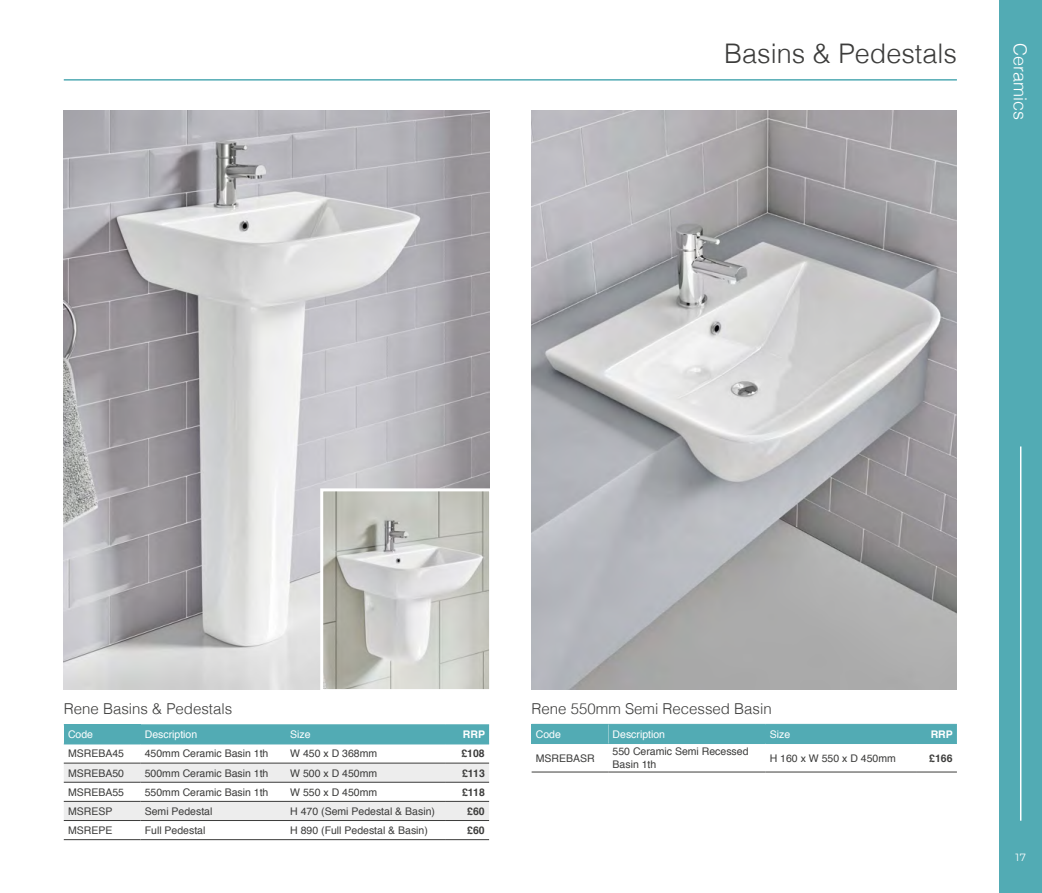
<style>
.page{position:relative;width:1042px;height:893px;background:#fff}
.page>*{position:absolute;margin:0;border:0;box-sizing:border-box;transform-origin:0 0}
.t1{font:300 27px "Helvetica";color:#3c3c3b}
.t2{font:300 18px "Helvetica";color:#fff}
.t3{font:300 15px "Helvetica";color:#3c3c3b}
.t4{font:10.5px/12.6px "Helvetica";color:#3c3c3b}
.t5{font:10.5px "Helvetica";color:#fff}
.t6{font:700 10.5px "Helvetica";color:#3c3c3b}
.t7{font:700 10.5px "Helvetica";color:#fff}
.t8{font:10.5px "Montserrat";color:#fff}
</style>
<div class="page">
<img style="left:64px;top:111px;width:425px;height:578px">
<div style="left:64px;top:725px;width:76px;height:19px;background:#52abb4"></div>
<div style="left:140px;top:726px;width:349px;height:18px;background:#52abb4"></div>
<svg style="left:64px;top:764px;width:425px;height:56px"></svg>
<hr style="left:140px;top:725px;width:146px;height:1px;background:#52abb4">
<hr style="left:286px;top:725px;width:159px;height:1px;background:#52abb4">
<hr style="left:445px;top:725px;width:44px;height:1px;background:#52abb4">
<hr style="left:64px;top:744px;width:76px;height:1px;background:#52abb4">
<hr style="left:140px;top:744px;width:146px;height:1px;background:#52abb4">
<hr style="left:286px;top:744px;width:159px;height:1px;background:#52abb4">
<hr style="left:445px;top:744px;width:44px;height:1px;background:#52abb4">
<hr style="left:64px;top:763px;width:76px;height:1px;background:#3c3c3b">
<hr style="left:64px;top:782px;width:76px;height:1px;background:#3c3c3b">
<hr style="left:64px;top:801px;width:76px;height:1px;background:#3c3c3b">
<hr style="left:64px;top:820px;width:76px;height:1px;background:#3c3c3b">
<hr style="left:64px;top:839px;width:76px;height:1px;background:#3c3c3b">
<hr style="left:140px;top:763px;width:146px;height:1px;background:#3c3c3b">
<hr style="left:286px;top:763px;width:159px;height:1px;background:#3c3c3b">
<hr style="left:445px;top:763px;width:44px;height:1px;background:#3c3c3b">
<hr style="left:140px;top:782px;width:146px;height:1px;background:#3c3c3b">
<hr style="left:286px;top:782px;width:159px;height:1px;background:#3c3c3b">
<hr style="left:445px;top:782px;width:44px;height:1px;background:#3c3c3b">
<hr style="left:140px;top:801px;width:146px;height:1px;background:#3c3c3b">
<hr style="left:286px;top:801px;width:159px;height:1px;background:#3c3c3b">
<hr style="left:445px;top:801px;width:44px;height:1px;background:#3c3c3b">
<hr style="left:140px;top:820px;width:146px;height:1px;background:#3c3c3b">
<hr style="left:286px;top:820px;width:159px;height:1px;background:#3c3c3b">
<hr style="left:445px;top:820px;width:44px;height:1px;background:#3c3c3b">
<hr style="left:140px;top:839px;width:146px;height:1px;background:#3c3c3b">
<hr style="left:286px;top:839px;width:159px;height:1px;background:#3c3c3b">
<hr style="left:445px;top:839px;width:44px;height:1px;background:#3c3c3b">
<div style="left:531px;top:724px;width:77px;height:19px;background:#52abb4"></div>
<div style="left:608px;top:725px;width:349px;height:18px;background:#52abb4"></div>
<hr style="left:608px;top:724px;width:157px;height:1px;background:#52abb4">
<hr style="left:765px;top:724px;width:152px;height:1px;background:#52abb4">
<hr style="left:917px;top:724px;width:40px;height:1px;background:#52abb4">
<hr style="left:531px;top:743px;width:77px;height:1px;background:#52abb4">
<hr style="left:608px;top:743px;width:157px;height:1px;background:#52abb4">
<hr style="left:765px;top:743px;width:152px;height:1px;background:#52abb4">
<hr style="left:917px;top:743px;width:40px;height:1px;background:#52abb4">
<hr style="left:531px;top:772px;width:77px;height:1px;background:#3c3c3b">
<hr style="left:608px;top:772px;width:157px;height:1px;background:#3c3c3b">
<hr style="left:765px;top:772px;width:152px;height:1px;background:#3c3c3b">
<hr style="left:917px;top:772px;width:40px;height:1px;background:#3c3c3b">
<div style="left:999px;top:0;width:43px;height:893px;background:#52abb4"></div>
<img style="left:531px;top:111px;width:426px;height:578px">
<hr style="left:64px;top:79px;width:893px;height:2px;background:#52abb4">
<svg style="left:319px;top:487px;width:171px;height:203px;background:#c9c9c4"></svg>
<hr style="left:1020px;top:446px;width:1px;height:375px;background:#fff">
<h1 class="t1" style="left:724px;top:32px;width:234px">Basins &amp; Pedestals</h1>
<h2 class="t2" style="left:1035px;top:43px;width:79px;rotate:90deg">Ceramics</h2>
<h3 class="t3" style="left:64px;top:697px;width:170px">Rene Basins &amp; Pedestals</h3>
<h3 class="t3" style="left:531px;top:696px;width:242px">Rene 550mm Semi Recessed Basin</h3>
<p class="t5" style="left:68px;top:726px;width:27px">Code</p>
<p class="t5" style="left:145px;top:726px;width:54px">Description</p>
<p class="t5" style="left:290px;top:726px;width:22px">Size</p>
<p class="t7" style="left:463px;top:726px;width:24px">RRP</p>
<p class="t4" style="left:68px;top:748px;width:58px">MSREBA45</p>
<p class="t4" style="left:145px;top:748px;width:125px">450mm Ceramic Basin 1th</p>
<p class="t4" style="left:290px;top:748px;width:88px">W 450 x D 368mm</p>
<p class="t6" style="left:461px;top:745px;width:25px">£108</p>
<p class="t4" style="left:68px;top:767px;width:58px">MSREBA50</p>
<p class="t4" style="left:145px;top:767px;width:125px">500mm Ceramic Basin 1th</p>
<p class="t4" style="left:290px;top:767px;width:88px">W 500 x D 450mm</p>
<p class="t6" style="left:462px;top:764px;width:24px">£113</p>
<p class="t4" style="left:68px;top:786px;width:58px">MSREBA55</p>
<p class="t4" style="left:145px;top:786px;width:125px">550mm Ceramic Basin 1th</p>
<p class="t4" style="left:290px;top:786px;width:88px">W 550 x D 450mm</p>
<p class="t6" style="left:462px;top:784px;width:24px">£118</p>
<p class="t4" style="left:68px;top:805px;width:46px">MSRESP</p>
<p class="t4" style="left:145px;top:805px;width:69px">Semi Pedestal</p>
<p class="t4" style="left:290px;top:805px;width:146px">H 470 (Semi Pedestal &amp; Basin)</p>
<p class="t6" style="left:467px;top:803px;width:19px">£60</p>
<p class="t4" style="left:68px;top:824px;width:46px">MSREPE</p>
<p class="t4" style="left:145px;top:824px;width:62px">Full Pedestal</p>
<p class="t4" style="left:290px;top:824px;width:139px">H 890 (Full Pedestal &amp; Basin)</p>
<p class="t6" style="left:467px;top:822px;width:19px">£60</p>
<p class="t5" style="left:536px;top:726px;width:27px">Code</p>
<p class="t5" style="left:612px;top:726px;width:54px">Description</p>
<p class="t5" style="left:770px;top:726px;width:22px">Size</p>
<p class="t7" style="left:930px;top:726px;width:24px">RRP</p>
<p class="t4" style="left:536px;top:752px;width:60px">MSREBASR</p>
<p class="t4" style="left:612px;top:746px;width:137px">550 Ceramic Semi Recessed<br>Basin 1th</p>
<p class="t4" style="left:770px;top:752px;width:128px">H 160 x W 550 x D 450mm</p>
<p class="t6" style="left:929px;top:749px;width:25px">£166</p>
<p class="t8" style="left:1015px;top:850px;width:12px">17</p>
</div>
